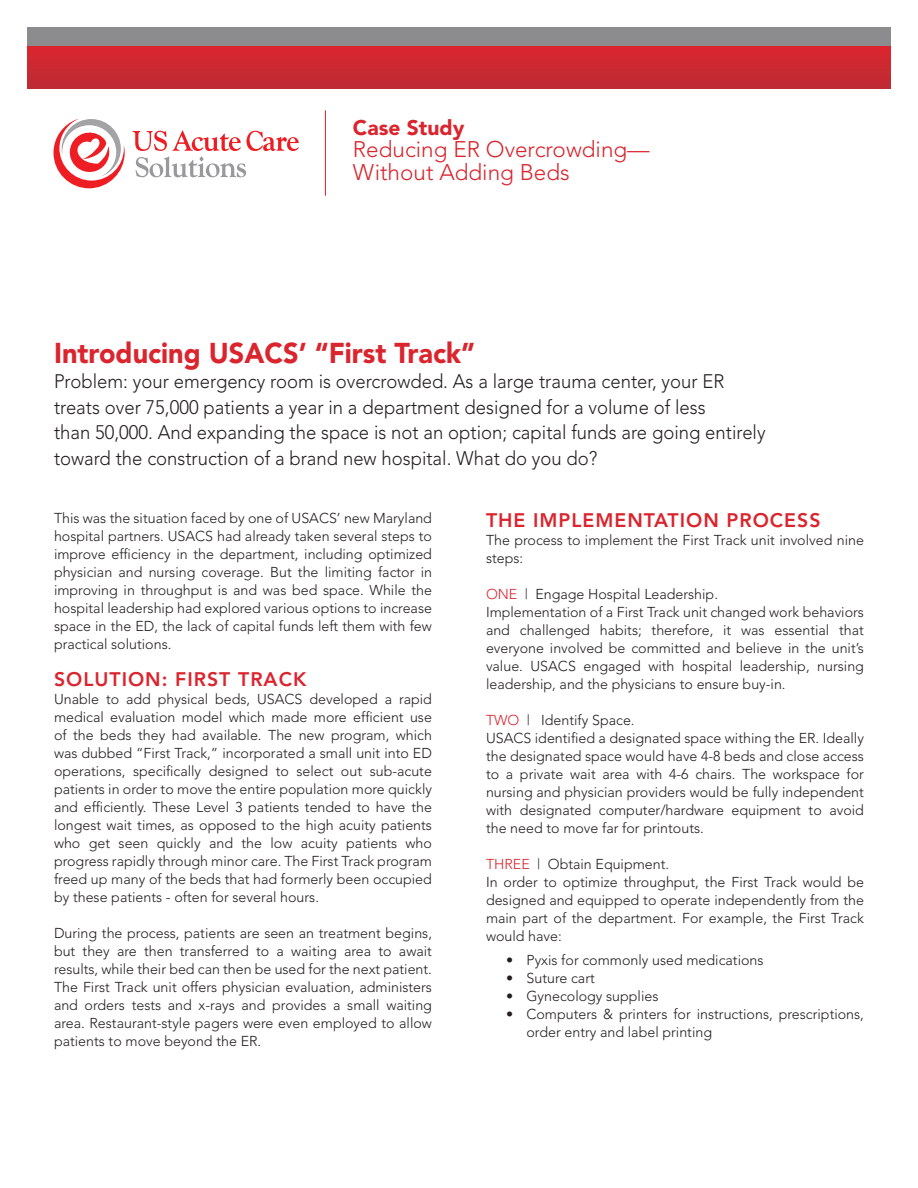
<style>
.page{position:relative;width:918px;height:1188px;background:#fff}
.page>*{position:absolute;margin:0;border:0;box-sizing:border-box;transform-origin:0 0}
.t1{font:900 28.5px "Avenir";color:#da252e;scale:.95 1}
.t2{font:300 22.5px/22.5px "Avenir";color:#da252e}
.t3{font:900 21px "Avenir";color:#da252e}
.t4{font:300 19.5px/25.5px "Avenir";color:#231f20;scale:.95 1}
.t5{font:800 19.5px "Avenir";letter-spacing:.05em;color:#da252e}
.t6{font:300 14.25px/18px "Avenir";color:#231f20}
.s1{color:#da252e}
</style>
<div class="page">
<hr style="left:325px;top:110px;width:1px;height:86px;background:#da252e">
<div style="left:27px;top:45px;width:864px;height:44px;background:linear-gradient(to bottom,#dc252d,#bd2b35)"></div>
<div style="left:27px;top:27px;width:864px;height:18px;background:#8c8b8e"></div>
<svg style="left:54px;top:119px;width:71px;height:69px"></svg>
<svg style="left:133px;top:130px;width:166px;height:47px"></svg>
<h1 class="t3" style="left:353px;top:115px;width:113px">Case Study</h1>
<p class="t2" style="left:353px;top:138px;width:298px">Reducing ER Overcrowding—<br>Without Adding Beds</p>
<p class="t1" style="left:54px;top:336px;width:445px">Introducing USACS’ “First Track”</p>
<p class="t4" style="left:54px;top:369px;width:751px">Problem: your emergency room is overcrowded. As a large trauma center, your ER treats over 75,000 patients a year in a department designed for a volume of less<br>than 50,000. And expanding the space is not an option; capital funds are going entirely toward the construction of a brand new hospital. What do you do?</p>
<p class="t6" style="left:54px;top:509px;width:380px;text-align:justify">This was the situation faced by one of USACS’ new Maryland hospital partners. USACS had already taken several steps to improve effciency in the department, including optimized physician and nursing coverage. But the limiting factor in improving in throughput is and was bed space. While the hospital leadership had explored various options to increase space in the ED, the lack of capital funds left them with few practical solutions.</p>
<h1 class="t5" style="left:54px;top:668px;width:254px">SOLUTION: FIRST TRACK</h1>
<p class="t6" style="left:54px;top:690px;width:380px;text-align:justify">Unable to add physical beds, USACS developed a rapid medical evaluation model which made more effcient use of the beds they had available. The new program, which was dubbed “First Track,” incorporated a small unit into ED operations, specifcally designed to select out sub-acute patients in order to move the entire population more quickly and effciently. These Level 3 patients tended to have the longest wait times, as opposed to the high acuity patients who get seen quickly and the low acuity patients who progress rapidly through minor care. The First Track program freed up many of the beds that had formerly been occupied by these patients - often for several hours.</p>
<p class="t6" style="left:54px;top:924px;width:380px;text-align:justify">During the process, patients are seen an treatment begins, but they are then transferred to a waiting area to await results, while their bed can then be used for the next patient.<br>The First Track unit offers physician evaluation, administers and orders tests and x-rays and provides a small waiting area. Restaurant-style pagers were even employed to allow patients to move beyond the ER.</p>
<h1 class="t5" style="left:486px;top:508px;width:336px">THE IMPLEMENTATION PROCESS</h1>
<p class="t6" style="left:486px;top:531px;width:380px">The process to implement the First Track unit involved nine steps:</p>
<p class="t6" style="left:486px;top:585px;width:380px"><span class="s1">ONE</span> | Engage Hospital Leadership.<br>Implementation of a First Track unit changed work behaviors and challenged habits; therefore, it was essential that everyone involved be committed and believe in the unit’s value. USACS engaged with hospital leadership, nursing leadership, and the physicians to ensure buy-in.</p>
<p class="t6" style="left:486px;top:711px;width:380px"><span class="s1">TWO</span> | Identify Space.<br>USACS identifed a designated space withing the ER. Ideally the designated space would have 4-8 beds and close access to a private wait area with 4-6 chairs. The workspace for nursing and physician providers would be fully independent with designated computer/hardware equipment to avoid the need to move far for printouts.</p>
<p class="t6" style="left:486px;top:855px;width:380px"><span class="s1">THREE</span> | Obtain Equipment.<br>In order to optimize throughput, the First Track would be designed and equipped to operate independently from the main part of the department. For example, the First Track would have:</p>
<p class="t6" style="left:506px;top:951px;width:259px">• Pyxis for commonly used medications</p>
<p class="t6" style="left:506px;top:969px;width:90px">• Suture cart</p>
<p class="t6" style="left:506px;top:987px;width:154px">• Gynecology supplies</p>
<p class="t6" style="left:526px;top:1005px;width:339px;text-indent:-20px">• Computers &amp; printers for instructions, prescriptions, order entry and label printing</p>
</div>
